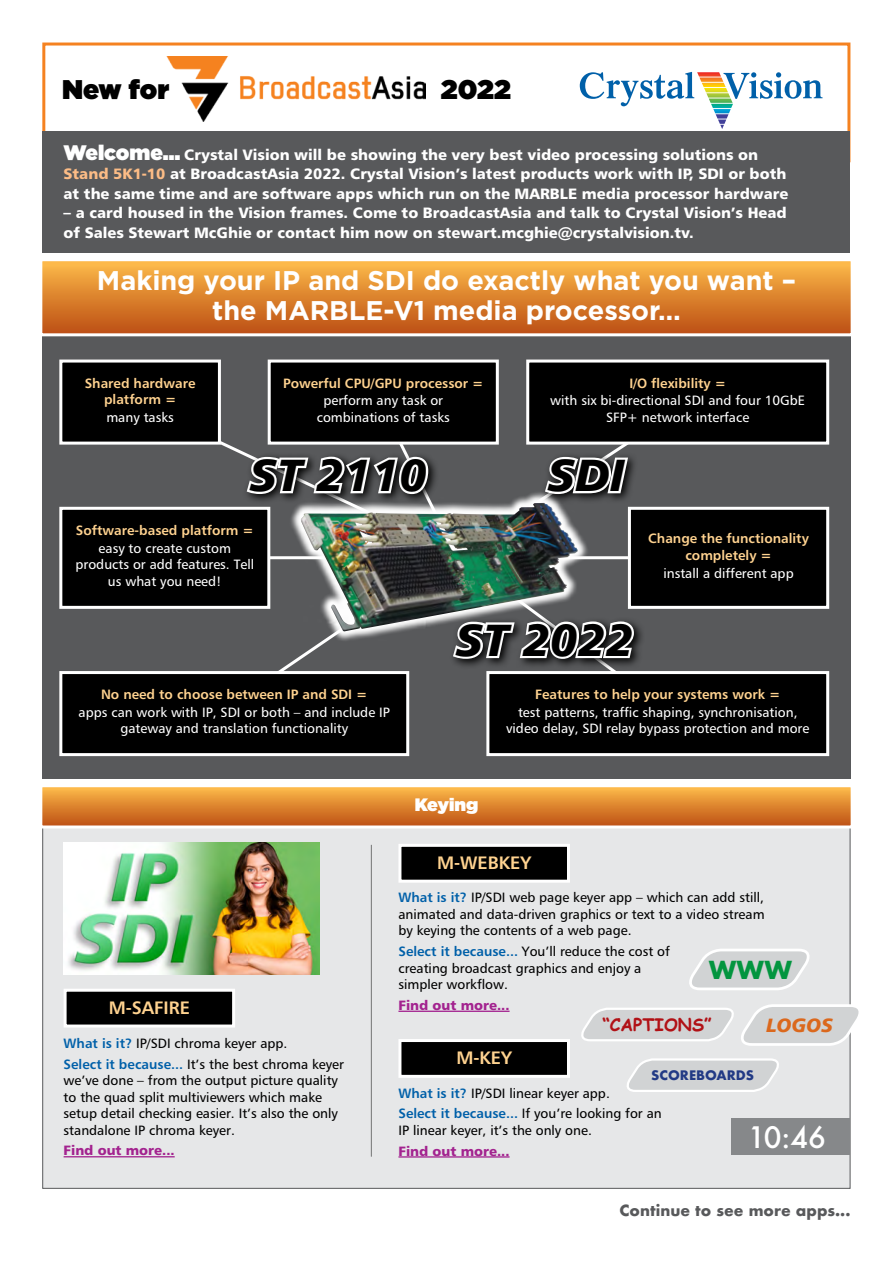
<style>
.page{position:relative;width:893px;height:1263px;background:#fff}
.page>*{position:absolute;margin:0;border:0;box-sizing:border-box;transform-origin:0 0}
.t1{font:45px "Humanist 777 BT Black Italic B";color:#000}
.t2{font:500 28.8px "Futura";color:#fff}
.t3{font:700 27px/30px "Gotham";color:#fff;text-align:center}
.t4{font:900 27px "Gotham";color:#000}
.t5{font:700 24.15px "Futura";color:#03953f}
.t6{font:19.2px "Humanist 777 BT Black Italic B";color:#db681d}
.t7{font:18px "Humanist 777 BT Bold B";color:#ffd390}
.t8{font:900 18px "Gotham";color:#fff}
.t9{font:700 17.4px "Comic Sans MS";color:#b11116}
.t10{font:15px/19.5px "Humanist 777 BT Black B";color:#fff}
.t11{font:700 15px "Futura";color:#58595b}
.t12{font:13.5px/16.5px "Humanist 777 BT Roman B";color:#000}
.t13{font:13.5px/16.5px "Humanist 777 BT Roman B";color:#fff;text-align:center}
.t14{font:13.5px/16.5px "Humanist 777 BT Bold B";color:#ffd390;text-align:center}
.t15{font:13.5px "Humanist 777 BT Black B";color:#a3238f}
.t16{font:700 12.75px "Futura";color:#223a85}
.s1{font-family:"Gotham";font-weight:900;font-size:21px}
.s2{color:#fcbc86}
.s3{font-family:"Humanist 777 BT Bold B";color:#0060a9}
</style>
<div class="page">
<div style="left:42px;top:803px;width:808px;height:386px;background:#e6e7e8;border:1px solid #58595b"></div>
<div style="left:42px;top:43px;width:808px;height:119px;background:#fff;border:3px solid #f58220"></div>
<div style="left:43px;top:131px;width:807px;height:122px;background:#58595b"></div>
<svg style="left:580px;top:72px;width:242px;height:57px"></svg>
<svg style="left:42px;top:787px;width:809px;height:43px;background:#e09245"></svg>
<hr style="left:64px;top:1156px;width:111px;height:1px;background:#a3238f">
<div style="left:65px;top:990px;width:169px;height:36px;background:#000"></div>
<div style="left:64px;top:989px;width:171px;height:38px;border:3px solid #fff"></div>
<svg style="left:627px;top:1058px;width:152px;height:34px"></svg>
<div style="left:400px;top:845px;width:168px;height:36px;background:#000"></div>
<div style="left:398px;top:844px;width:172px;height:39px;border:3px solid #fff"></div>
<div style="left:400px;top:1040px;width:168px;height:36px;background:#000"></div>
<div style="left:398px;top:1039px;width:172px;height:39px;border:3px solid #fff"></div>
<hr style="left:398px;top:1010px;width:112px;height:2px;background:#a3238f">
<hr style="left:398px;top:1156px;width:112px;height:1px;background:#a3238f">
<div style="left:731px;top:1118px;width:119px;height:37px;background:#86888a"></div>
<hr style="left:371px;top:845px;width:1px;height:312px;background:#000">
<svg style="left:689px;top:949px;width:121px;height:41px"></svg>
<svg style="left:581px;top:1003px;width:278px;height:44px"></svg>
<div style="left:42px;top:298px;width:808px;height:481px;background:#58595b"></div>
<svg style="left:42px;top:261px;width:809px;height:77px;background:#db8838"></svg>
<div style="left:269px;top:361px;width:228px;height:82px;background:#000"></div>
<div style="left:268px;top:360px;width:231px;height:85px;border:3px solid #fff"></div>
<div style="left:61px;top:508px;width:208px;height:99px;background:#000"></div>
<div style="left:59px;top:507px;width:211px;height:102px;border:3px solid #fff"></div>
<div style="left:528px;top:361px;width:300px;height:82px;background:#000"></div>
<div style="left:526px;top:360px;width:303px;height:85px;border:3px solid #fff"></div>
<div style="left:488px;top:672px;width:340px;height:83px;background:#000"></div>
<div style="left:486px;top:671px;width:343px;height:85px;border:3px solid #fff"></div>
<div style="left:629px;top:508px;width:199px;height:99px;background:#000"></div>
<div style="left:628px;top:507px;width:201px;height:102px;border:3px solid #fff"></div>
<div style="left:61px;top:672px;width:347px;height:83px;background:#000"></div>
<div style="left:59px;top:671px;width:350px;height:85px;border:3px solid #fff"></div>
<div style="left:61px;top:361px;width:158px;height:82px;background:#000"></div>
<div style="left:59px;top:360px;width:162px;height:85px;border:3px solid #fff"></div>
<svg style="left:218px;top:398px;width:472px;height:317px"></svg>
<img style="left:167px;top:57px;width:259px;height:64px">
<img style="left:64px;top:843px;width:256px;height:131px">
<h3 class="t4" style="left:62px;top:70px;width:109px">New for</h3>
<h3 class="t4" style="left:441px;top:70px;width:72px">2022</h3>
<p class="t10" style="left:64px;top:144px;width:726px"><span class="s1">Welcome…</span> Crystal Vision will be showing the very best video processing solutions on<br><span class="s2">Stand 5K1-10</span> at BroadcastAsia 2022. Crystal Vision’s latest products work with IP, SDI or both at the same time and are software apps which run on the MARBLE media processor hardware</p>
<p class="t10" style="left:64px;top:203px;width:725px">– a card housed in the Vision frames. Come to BroadcastAsia and talk to Crystal Vision’s Head of Sales Stewart McGhie or contact him now on stewart.mcghie@crystalvision.tv.</p>
<h3 class="t3" style="left:97px;top:265px;width:701px">Making your IP and SDI do exactly what you want – the MARBLE-V1 media processor…</h3>
<p class="t14" style="left:85px;top:374px;width:112px">Shared hardware platform =</p>
<p class="t13" style="left:106px;top:409px;width:69px">many tasks</p>
<p class="t14" style="left:283px;top:374px;width:202px">Powerful CPU/GPU processor =</p>
<p class="t13" style="left:317px;top:392px;width:135px">perform any task or combinations of tasks</p>
<p class="t14" style="left:629px;top:374px;width:98px">I/O flexibility =</p>
<p class="t13" style="left:550px;top:392px;width:256px">with six bi-directional SDI and four 10GbE<br>SFP+ network interface</p>
<h1 class="t1" style="left:250px;top:446px;width:179px">ST 2110</h1>
<h1 class="t1" style="left:548px;top:446px;width:79px">SDI</h1>
<p class="t14" style="left:76px;top:522px;width:179px">Software-based platform =</p>
<p class="t13" style="left:75px;top:540px;width:180px">easy to create custom products or add features. Tell us what you need!</p>
<p class="t14" style="left:101px;top:686px;width:268px">No need to choose between IP and SDI =</p>
<p class="t13" style="left:79px;top:704px;width:313px">apps can work with IP, SDI or both – and include IP gateway and translation functionality</p>
<p class="t14" style="left:648px;top:530px;width:162px">Change the functionality completely =</p>
<p class="t13" style="left:663px;top:564px;width:132px">install a different app</p>
<h1 class="t1" style="left:456px;top:611px;width:179px">ST 2022</h1>
<p class="t14" style="left:535px;top:686px;width:247px">Features to help your systems work =</p>
<p class="t13" style="left:506px;top:704px;width:305px">test patterns, traffic shaping, synchronisation, video delay, SDI relay bypass protection and more</p>
<h3 class="t7" style="left:109px;top:996px;width:83px">M-SAFIRE</h3>
<p class="t12" style="left:64px;top:1032px;width:282px;line-height:20.7px"><span class="s3">What is it?</span> IP/SDI chroma keyer app.<br><span class="s3">Select it because...</span> It’s the best chroma keyer</p>
<p class="t12" style="left:64px;top:1072px;width:276px">we’ve done – from the output picture quality to the quad split multiviewers which make setup detail checking easier. It’s also the only standalone IP chroma keyer.</p>
<p class="t15" style="left:64px;top:1142px;width:113px">Find out more...</p>
<h3 class="t8" style="left:415px;top:791px;width:65px">Keying</h3>
<h3 class="t7" style="left:437px;top:851px;width:95px">M-WEBKEY</h3>
<p class="t12" style="left:398px;top:889px;width:368px;text-align:justify"><span class="s3">What is it?</span> IP/SDI web page keyer app – which can add still, animated and data-driven graphics or text to a video stream by keying the contents of a web page.</p>
<p class="t12" style="left:398px;top:943px;width:273px"><span class="s3">Select it because...</span> You’ll reduce the cost of creating broadcast graphics and enjoy a simpler workflow.</p>
<p class="t15" style="left:398px;top:996px;width:113px">Find out more...</p>
<h3 class="t5" style="left:709px;top:952px;width:85px">WWW</h3>
<p class="t9" style="left:602px;top:1012px;width:111px">“CAPTIONS”</p>
<h3 class="t6" style="left:766px;top:1013px;width:68px">LOGOS</h3>
<h3 class="t7" style="left:456px;top:1046px;width:57px">M-KEY</h3>
<p class="t16" style="left:651px;top:1066px;width:104px">SCOREBOARDS</p>
<p class="t12" style="left:398px;top:1082px;width:265px;line-height:20.7px"><span class="s3">What is it?</span> IP/SDI linear keyer app.<br><span class="s3">Select it because...</span> If you’re looking for an</p>
<p class="t12" style="left:398px;top:1121px;width:195px">IP linear keyer, it’s the only one.</p>
<p class="t15" style="left:398px;top:1142px;width:113px">Find out more...</p>
<h2 class="t2" style="left:748px;top:1117px;width:80px">10:46</h2>
<p class="t11" style="left:620px;top:1199px;width:232px">Continue to see more apps...</p>
</div>
